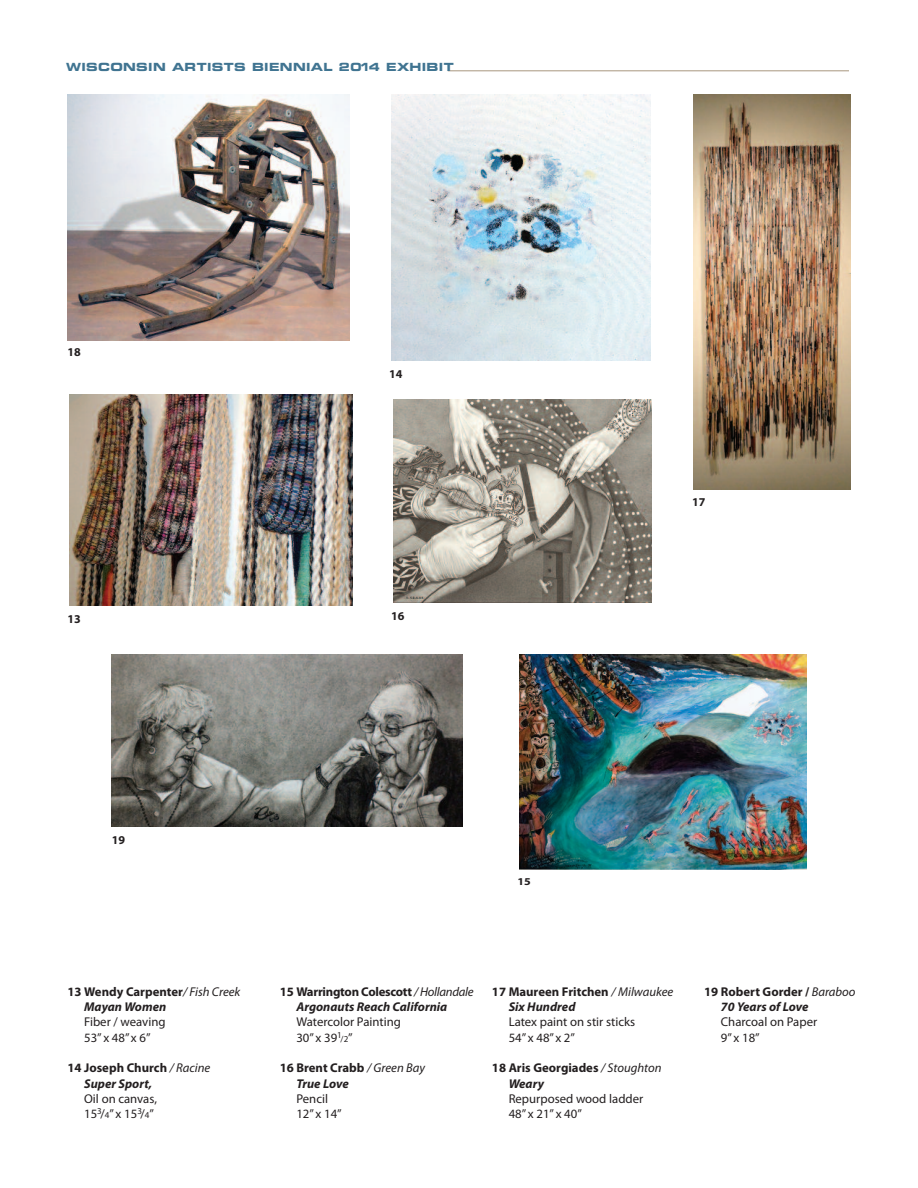
<style>
.page{position:relative;width:918px;height:1188px;background:#fff}
.page>*{position:absolute;margin:0;border:0;box-sizing:border-box;transform-origin:0 0}
.t1{font:700 12.75px/15.3px "Myriad Pro";color:#231f20}
.t2{font:12.75px/15.3px "Myriad Pro";color:#231f20}
.t3{font:italic 700 12.75px/15.3px "Myriad Pro";color:#231f20}
.t4{font:700 12px "Myriad Pro";color:#231f20}
.t5{font:11.25px "Eurostile Bold Extended Two";letter-spacing:.03em;color:#407491}
.t6{font:700 10.5px "Myriad Pro";color:#231f20;scale:1.14 1}
.s1{font-weight:400;font-style:italic}
.s2{font-style:italic}
.s3{font-size:9px}
.s4{font-style:normal}
.s5{font-weight:400}
</style>
<div class="page">
<img style="left:112px;top:655px;width:350px;height:171px">
<hr style="left:448px;top:70px;width:401px;height:1px;background:#a8977e">
<img style="left:69px;top:394px;width:283px;height:211px">
<img style="left:519px;top:655px;width:287px;height:214px">
<img style="left:393px;top:400px;width:259px;height:202px">
<img style="left:391px;top:94px;width:260px;height:267px">
<img style="left:693px;top:94px;width:157px;height:396px">
<img style="left:68px;top:94px;width:282px;height:246px">
<p class="t5" style="left:66px;top:63px;width:389px">WISCONSIN ARTISTS BIENNIAL 2014 EXHIBIT</p>
<p class="t4" style="left:68px;top:348px;width:15px">18</p>
<p class="t4" style="left:389px;top:369px;width:15px">14</p>
<p class="t4" style="left:68px;top:615px;width:15px">13</p>
<p class="t4" style="left:391px;top:611px;width:15px">16</p>
<p class="t4" style="left:692px;top:497px;width:15px">17</p>
<p class="t4" style="left:112px;top:835px;width:15px">19</p>
<p class="t6" style="left:518px;top:877px;width:13px">15</p>
<p class="t1" style="left:84px;top:985px;width:158px;text-indent:-17px">13 Wendy carpenter<span class="s1">/ Fish Creek<br></span><span class="s2">Mayan Women</span></p>
<p class="t2" style="left:84px;top:1015px;width:83px">Fiber / weaving<br>53” x 48”x 6”</p>
<p class="t1" style="left:84px;top:1061px;width:128px;text-indent:-17px">14 Joseph church <span class="s1">/ Racine<br></span><span class="s2">Super Sport,</span></p>
<p class="t2" style="left:84px;top:1092px;width:74px">Oil on canvas,<br>15<sup>3</sup>/<span class="s3">4</span>” x 15<sup>3</sup>/<span class="s3">4</span>”</p>
<p class="t3" style="left:296px;top:985px;width:179px;text-indent:-17px"><span class="s4">15 Warrington colescott</span> <span class="s5">/ Hollandale<br></span>Argonauts Reach California</p>
<p class="t2" style="left:296px;top:1015px;width:106px">Watercolor Painting<br>30” x 39<sup>1</sup><span class="s3">/2</span>”</p>
<p class="t1" style="left:296px;top:1061px;width:130px;text-indent:-17px">16 Brent crabb <span class="s1">/ Green Bay<br></span><span class="s2">True Love</span></p>
<p class="t2" style="left:296px;top:1092px;width:47px">Pencil<br>12” x 14”</p>
<p class="t1" style="left:509px;top:985px;width:166px;text-indent:-17px">17 Maureen Fritchen <span class="s1">/ Milwaukee<br></span><span class="s2">Six Hundred</span></p>
<p class="t2" style="left:509px;top:1015px;width:128px">Latex paint on stir sticks<br>54” x 48”x 2”</p>
<p class="t1" style="left:509px;top:1061px;width:155px;text-indent:-17px">18 aris Georgiades <span class="s1">/ Stoughton<br></span><span class="s2">Weary</span></p>
<p class="t2" style="left:509px;top:1092px;width:136px">Repurposed wood ladder<br>48” x 21” x 40”</p>
<p class="t1" style="left:721px;top:985px;width:136px;text-indent:-17px">19 robert Gorder / <span class="s1">Baraboo<br></span><span class="s2">70 Years of Love</span></p>
<p class="t2" style="left:721px;top:1015px;width:98px">Charcoal on Paper<br>9” x 18”</p>
</div>
